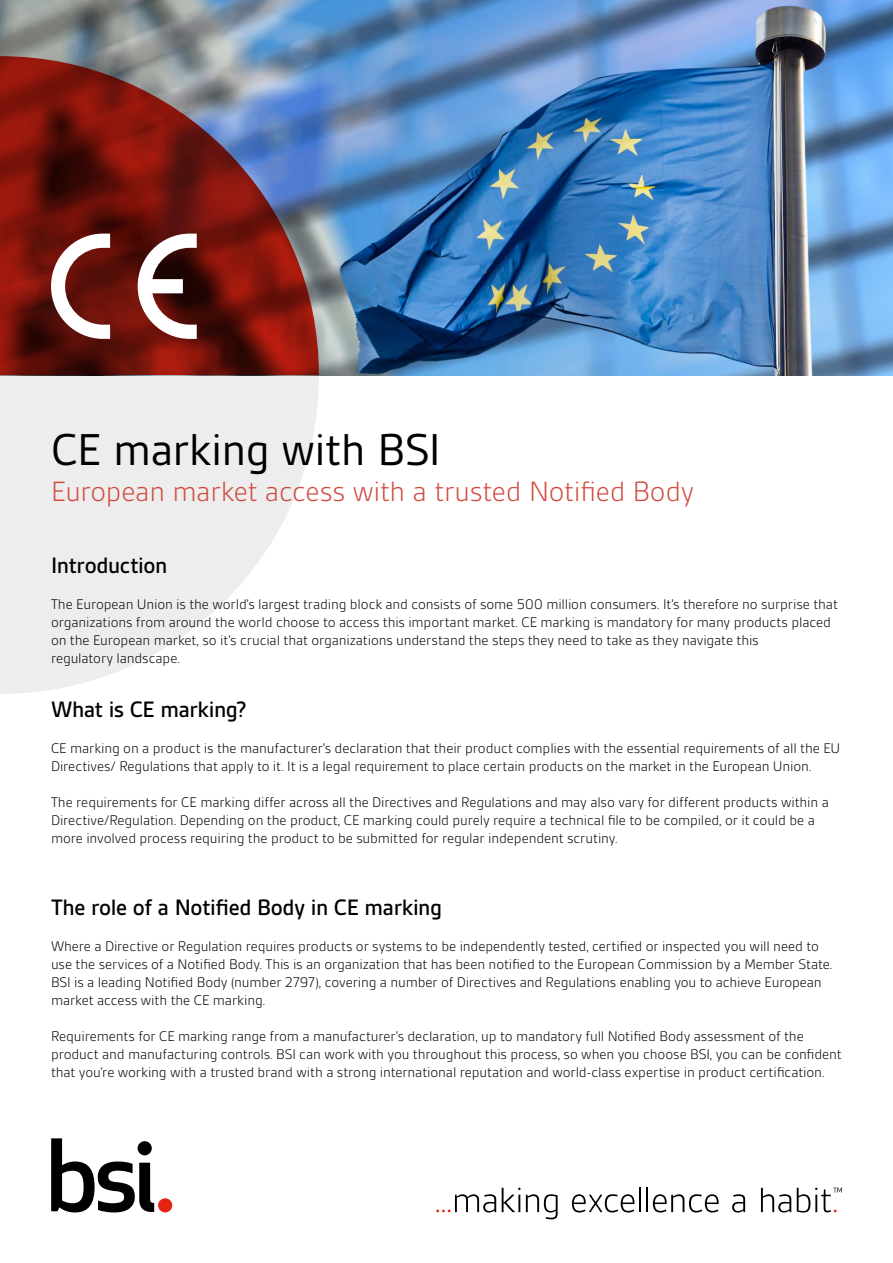
<style>
.page{position:relative;width:893px;height:1263px;background:#fff}
.page>*{position:absolute;margin:0;border:0;box-sizing:border-box;transform-origin:0 0}
.t1{font:48px "BSI Gesta";letter-spacing:-.015em;color:#000}
.t2{font:300 30px "BSI Gesta";letter-spacing:-.01em;color:#cf4a3d}
.t3{font:500 24px "BSI Gesta";letter-spacing:-.015em;color:#000}
.t4{font:300 15px/18px "BSI Gesta";letter-spacing:-.01em;color:#000}
</style>
<div class="page">
<img style="left:0;top:0;width:893px;height:375px">
<svg style="left:0;top:56px;width:319px;height:319px;background:#732f31"></svg>
<svg style="left:0;top:375px;width:319px;height:319px;fill:#ededed"></svg>
<svg style="left:51px;top:1138px;width:103px;height:74px"></svg>
<div style="left:158px;top:1198px;width:14px;height:14px;background:#e42313;border-radius:50%"></div>
<svg style="left:436px;top:1194px;width:60px;height:18px"></svg>
<svg style="left:502px;top:1187px;width:56px;height:32px"></svg>
<svg style="left:572px;top:1194px;width:62px;height:18px"></svg>
<hr style="left:639px;top:1188px;width:2px;height:24px;background:#000">
<hr style="left:646px;top:1188px;width:2px;height:24px;background:#000">
<svg style="left:653px;top:1194px;width:66px;height:18px"></svg>
<svg style="left:732px;top:1194px;width:13px;height:18px"></svg>
<svg style="left:761px;top:1188px;width:30px;height:24px"></svg>
<svg style="left:797px;top:1187px;width:45px;height:25px"></svg>
<svg style="left:51px;top:234px;width:59px;height:105px"></svg>
<svg style="left:138px;top:234px;width:59px;height:105px"></svg>
<h1 class="t1" style="left:51px;top:425px;width:391px">CE marking with BSI</h1>
<h2 class="t2" style="left:51px;top:476px;width:645px">European market access with a trusted Notified Body</h2>
<h3 class="t3" style="left:51px;top:553px;width:118px">Introduction</h3>
<p class="t4" style="left:51px;top:595px;width:788px">The European Union is the world’s largest trading block and consists of some 500 million consumers. It’s therefore no surprise that organizations from around the world choose to access this important market. CE marking is mandatory for many products placed on the European market, so it’s crucial that organizations understand the steps they need to take as they navigate this<br>regulatory landscape.</p>
<h3 class="t3" style="left:51px;top:697px;width:197px">What is CE marking?</h3>
<p class="t4" style="left:51px;top:739px;width:791px">CE marking on a product is the manufacturer’s declaration that their product complies with the essential requirements of all the EU<br>Directives/ Regulations that apply to it. It is a legal requirement to place certain products on the market in the European Union.</p>
<p class="t4" style="left:51px;top:793px;width:779px">The requirements for CE marking differ across all the Directives and Regulations and may also vary for different products within a<br>Directive/Regulation. Depending on the product, CE marking could purely require a technical file to be compiled, or it could be a more involved process requiring the product to be submitted for regular independent scrutiny.</p>
<h3 class="t3" style="left:51px;top:895px;width:393px">The role of a Notified Body in CE marking</h3>
<p class="t4" style="left:51px;top:937px;width:783px">Where a Directive or Regulation requires products or systems to be independently tested, certified or inspected you will need to use the services of a Notified Body. This is an organization that has been notified to the European Commission by a Member State.<br>BSI is a leading Notified Body (number 2797), covering a number of Directives and Regulations enabling you to achieve European market access with the CE marking.</p>
<p class="t4" style="left:51px;top:1027px;width:792px">Requirements for CE marking range from a manufacturer’s declaration, up to mandatory full Notified Body assessment of the product and manufacturing controls. BSI can work with you throughout this process, so when you choose BSI, you can be confident that you’re working with a trusted brand with a strong international reputation and world-class expertise in product certification.</p>
</div>
